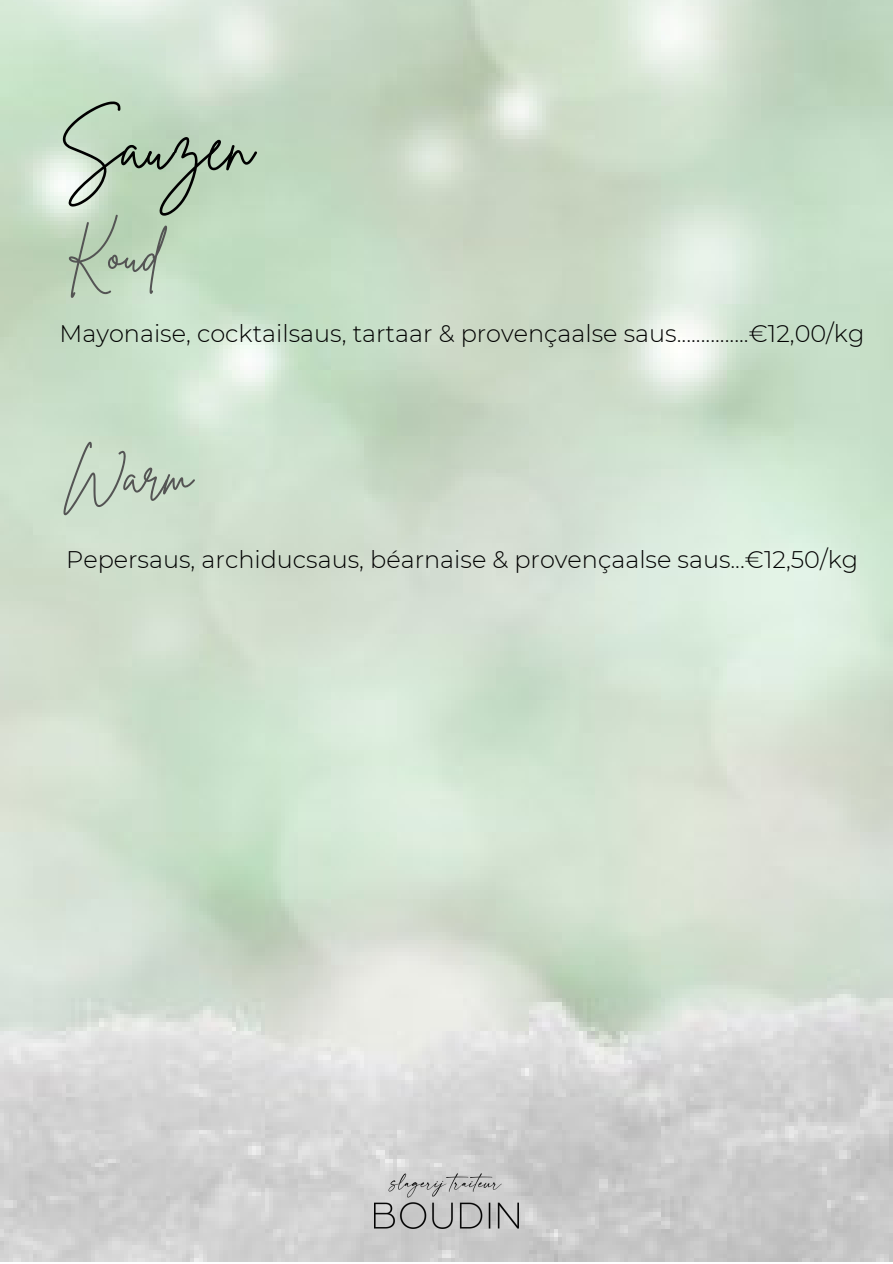
<style>
.page{position:relative;width:893px;height:1264px;background:#fff}
.page>*{position:absolute;margin:0;border:0;box-sizing:border-box;transform-origin:0 0}
.t1{font:67.5px "Brittany Signature";color:#000}
.t2{font:52.5px "Brittany Signature";color:#545454}
.t3{font:300 24px "Montserrat";color:#000}
</style>
<div class="page">
<img style="left:0;top:0;width:892px;height:1261px">
<img style="left:374px;top:1173px;width:144px;height:55px">
<h1 class="t1" style="left:59px;top:102px;width:195px">Sauzen</h1>
<h2 class="t2" style="left:66px;top:220px;width:96px">Koud</h2>
<p class="t3" style="left:59px;top:319px;width:806px">Mayonaise, cocktailsaus, tartaar &amp; provençaalse saus...............€12,00/kg</p>
<h2 class="t2" style="left:64px;top:441px;width:130px">Warm</h2>
<p class="t3" style="left:66px;top:544px;width:793px">Pepersaus, archiducsaus, béarnaise &amp; provençaalse saus...€12,50/kg</p>
</div>
